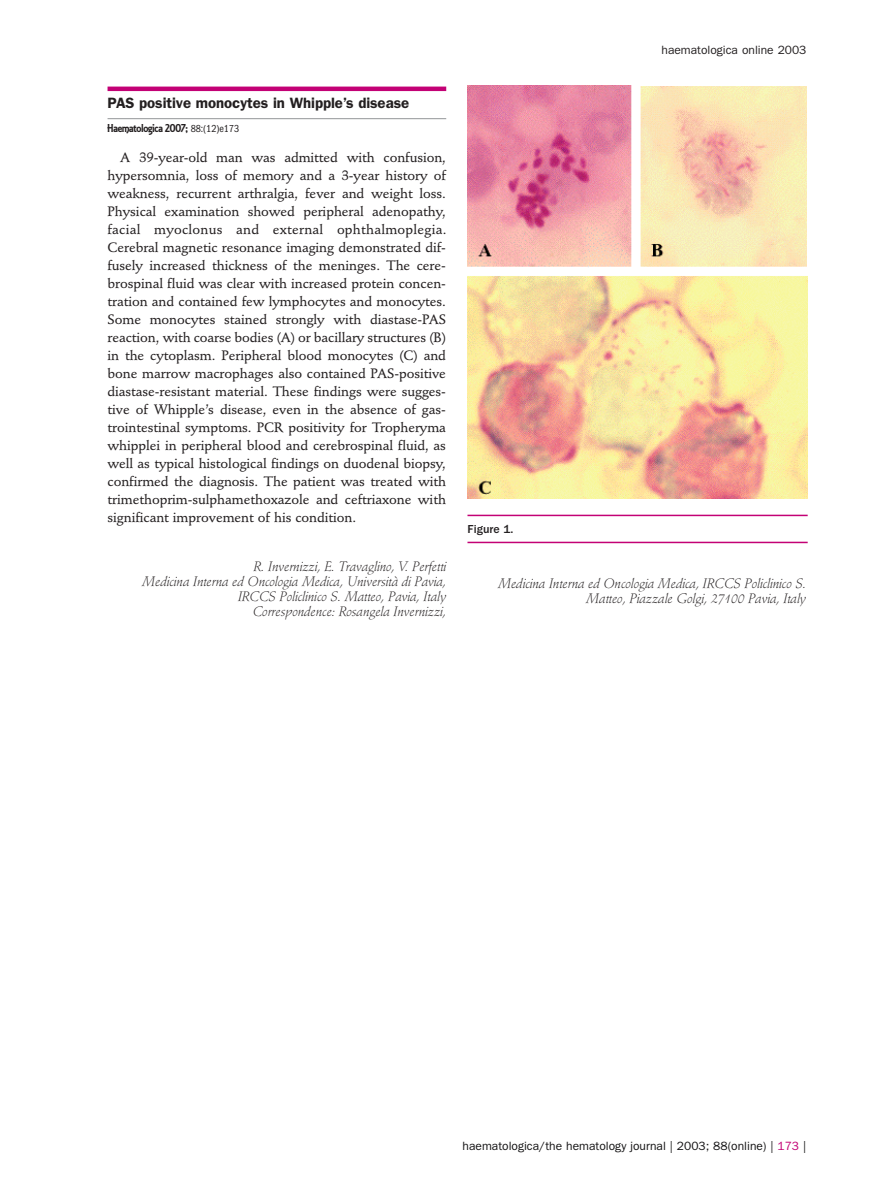
<style>
.page{position:relative;width:893px;height:1191px;background:#fff}
.page>*{position:absolute;margin:0;border:0;box-sizing:border-box;transform-origin:0 0}
.t1{font:600 15px "Franklin Gothic";letter-spacing:-.005em;color:#231f20}
.t2{font:500 13.5px/18px "Stempel Schneidler";letter-spacing:-.005em;color:#231f20;text-align:justify}
.t3{font:italic 300 13.5px/15px "Stempel Schneidler";letter-spacing:-.005em;color:#231f20;text-align:right}
.t4{font:12px "Franklin Gothic";color:#141314}
.t5{font:12px "Equinox Plain";letter-spacing:-.01em;color:#231f20}
.t6{font:12px "Franklin Gothic";color:#231f20}
.t7{font:500 12px "Franklin Gothic";color:#231f20}
.s1{font-family:"Franklin Gothic";font-stretch:condensed;font-size:10.5px}
.s2{color:#c30175}
</style>
<div class="page">
<hr style="left:108px;top:87px;width:338px;height:4px;background:#c30175">
<hr style="left:108px;top:118px;width:338px;height:1px;background:#939598">
<img style="left:467px;top:85px;width:341px;height:413px">
<hr style="left:467px;top:514px;width:341px;height:2px;background:#c30175">
<hr style="left:467px;top:542px;width:341px;height:1px;background:#c30175">
<p class="t1" style="left:108px;top:98px;width:303px">PAS positive monocytes in Whipple’s disease</p>
<p class="t5" style="left:108px;top:120px;width:133px">Haematologica 2007; <span class="s1">88:(12)e173</span></p>
<p class="t2" style="left:108px;top:150px;width:340px;text-indent:13px">A 39-year-old man was admitted with confusion, hypersomnia, loss of memory and a 3-year history of weakness, recurrent arthralgia, fever and weight loss.<br>Physical examination showed peripheral adenopathy, facial myoclonus and external ophthalmoplegia.<br>Cerebral magnetic resonance imaging demonstrated dif&shy;fusely increased thickness of the meninges. The cere&shy;brospinal fluid was clear with increased protein concen&shy;tration and contained few lymphocytes and monocytes.<br>Some monocytes stained strongly with diastase-PAS reaction, with coarse bodies (A) or bacillary structures (B) in the cytoplasm. Peripheral blood monocytes (C) and bone marrow macrophages also contained PAS-positive diastase-resistant material. These findings were sugges&shy;tive of Whipple’s disease, even in the absence of gas&shy;trointestinal symptoms. PCR positivity for Tropheryma whipplei in peripheral blood and cerebrospinal fluid, as well as typical histological findings on duodenal biopsy, confirmed the diagnosis. The patient was treated with trimethoprim-sulphamethoxazole and ceftriaxone with significant improvement of his condition.</p>
<p class="t3" style="left:142px;top:560px;width:306px">R. Invernizzi, E. Travaglino, V. Perfetti<br>Medicina Interna ed Oncologia Medica, Università di Pavia, IRCCS Policlinico S. Matteo, Pavia, Italy<br>Correspondence: Rosangela Invernizzi,</p>
<p class="t6" style="left:661px;top:46px;width:146px">haematologica online 2003</p>
<p class="t7" style="left:467px;top:525px;width:48px">Figure 1.</p>
<p class="t3" style="left:498px;top:577px;width:310px">Medicina Interna ed Oncologia Medica, IRCCS Policlinico S.<br>Matteo, Piazzale Golgi, 27100 Pavia, Italy</p>
<p class="t4" style="left:463px;top:1142px;width:345px">haematologica/the hematology journal | 2003; 88(online) | <span class="s2">173</span> |</p>
</div>
